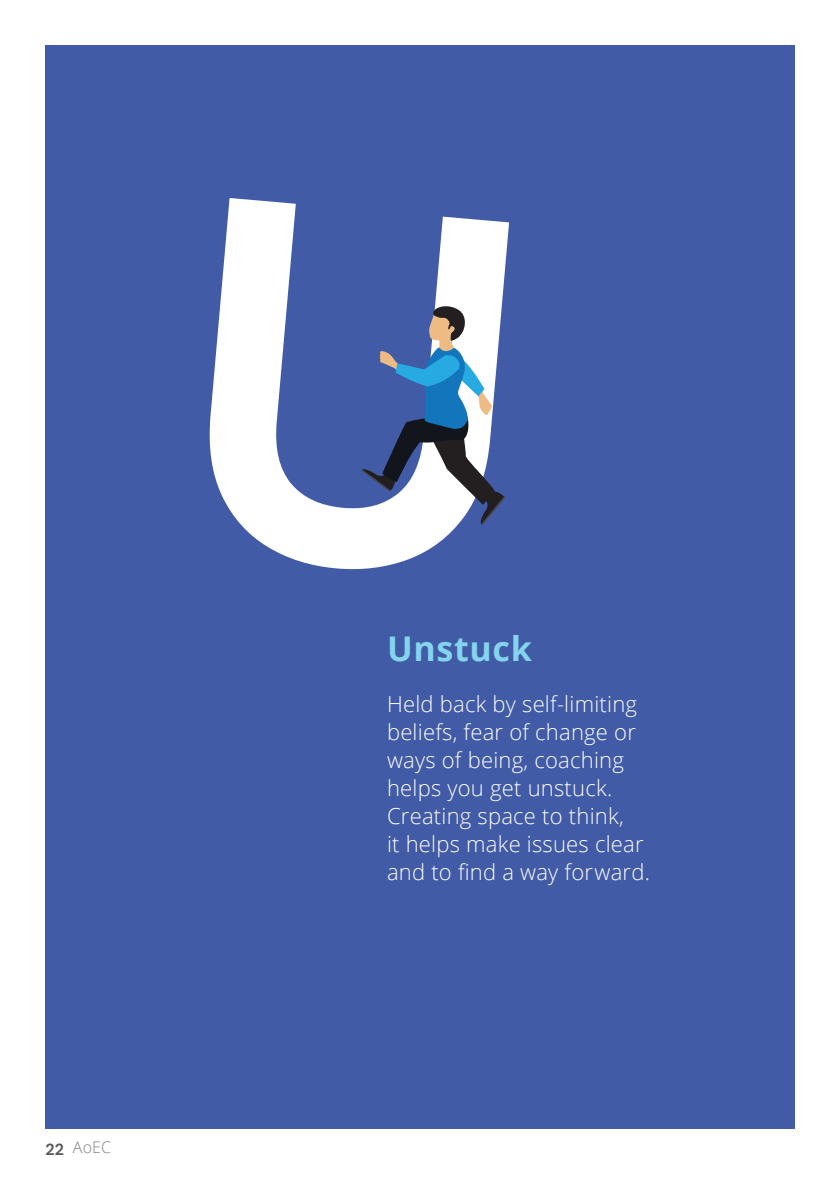
<style>
.page{position:relative;width:840px;height:1191px;background:#fff}
.page>*{position:absolute;margin:0;border:0;box-sizing:border-box;transform-origin:0 0}
.t1{font:700 34px "Open Sans";letter-spacing:.02em;color:#83d4ec}
.t2{font:300 22px/28px "Open Sans";letter-spacing:.01em;color:#fff}
.Body_copy{font:300 16px "Open Sans";color:#808285}
.t3{font:700 16px "DM Sans";color:#57585a}
</style>
<div class="page">
<div style="left:45px;top:45px;width:749px;height:1083px;background:#415ba7"></div>
<svg style="left:361px;top:306px;width:144px;height:219px"></svg>
<p class="t3" style="left:45px;top:1139px;width:20px">22</p>
<p class="Body_copy" style="left:73px;top:1136px;width:40px">AoEC</p>
<p class="t1" style="left:387px;top:624px;width:146px">Unstuck</p>
<p class="t2" style="left:387px;top:689px;width:264px">Held back by self-limiting beliefs, fear of change or ways of being, coaching helps you get unstuck.<br>Creating space to think,<br>it helps make issues clear and to find a way forward.</p>
</div>
